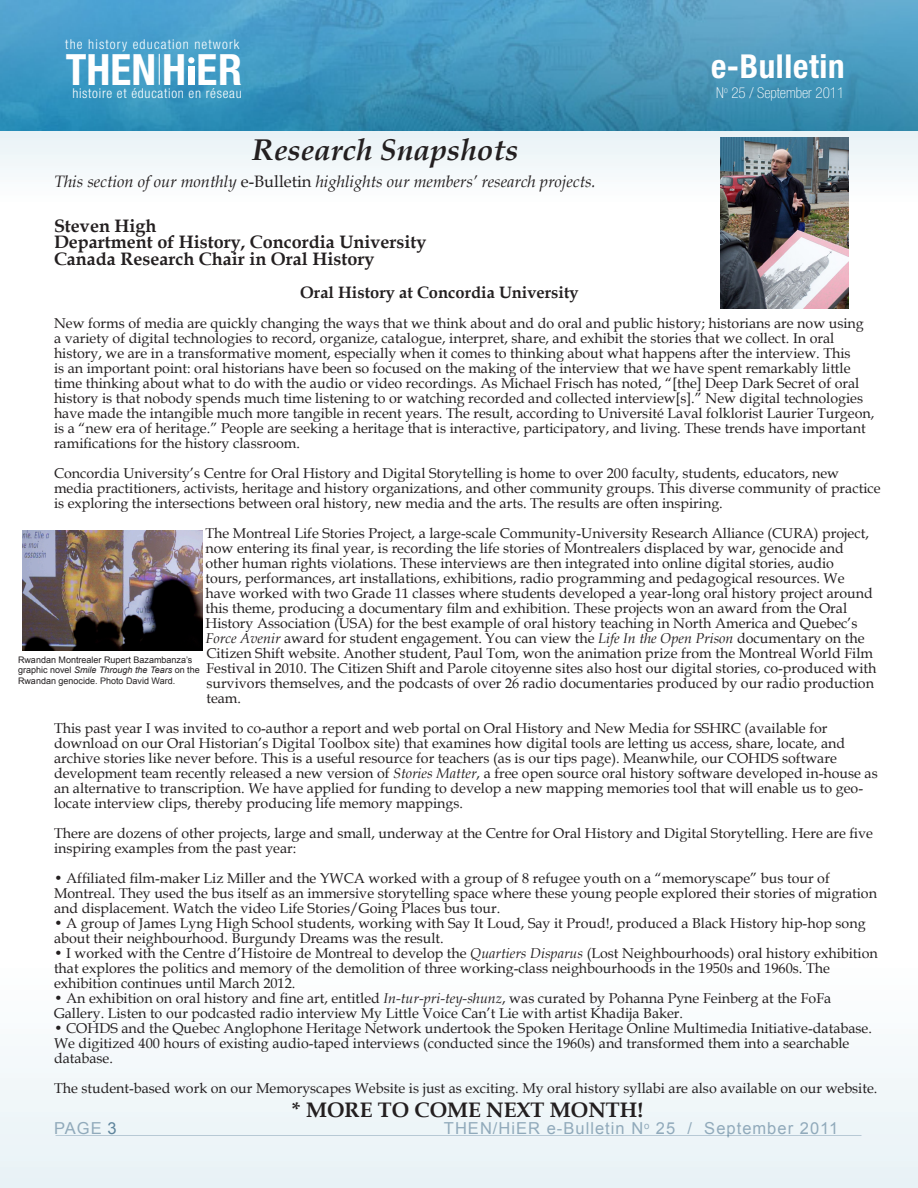
<style>
.page{position:relative;width:918px;height:1188px;background:#fff}
.page>*{position:absolute;margin:0;border:0;box-sizing:border-box;transform-origin:0 0}
.t1{font:700 condensed 43.2px "Helvetica Neue";color:#fff}
.t2{font:700 condensed 33px "Helvetica Neue";letter-spacing:.02em;color:#fff}
.t3{font:italic 700 30px "Book Antiqua";color:#231f20}
.t4{font:700 21px "Book Antiqua";color:#231f20}
.t5{font:700 18px "Book Antiqua";color:#231f20}
.t6{font:italic 16.5px "Book Antiqua";color:#231f20}
.t7{font:16.5px "Arial";letter-spacing:.06em;color:#91aabb}
.t8{font:700 16.5px "Book Antiqua";color:#231f20}
.t9{font:100 condensed 15px "Helvetica Neue";color:#fff}
.t10{font:14.25px/15px "Book Antiqua";color:#231f20}
.t11{font:300 condensed 13.65px "Helvetica Neue";letter-spacing:.05em;color:#fff}
.t12{font:300 condensed 13.65px "Helvetica Neue";letter-spacing:.07em;color:#fff}
.t13{font:9px "Arial";color:#231f20}
.t14{font:italic 9px "Arial";color:#231f20}
.s1{font-style:normal}
.s2{font-style:italic}
.s3{color:#5e849c}
</style>
<div class="page">
<div style="left:0;top:963px;width:918px;height:225px;background:#f3f8fa"></div>
<hr style="left:56px;top:1135px;width:805px;height:1px;background:#003b62">
<div style="left:0;top:130px;width:918px;height:72px;background:#f2f7f9"></div>
<img style="left:0;top:0;width:918px;height:130px">
<hr style="left:159px;top:54px;width:1px;height:31px;background:#fff">
<div style="left:188px;top:66px;width:6px;height:19px;background:#fff"></div>
<svg style="left:188px;top:57px;width:6px;height:6px"></svg>
<img style="left:720px;top:137px;width:128px;height:172px">
<img style="left:22px;top:530px;width:180px;height:120px">
<p class="t12" style="left:65px;top:36px;width:176px">the history education network</p>
<p class="t11" style="left:72px;top:86px;width:171px">histoire et éducation en réseau</p>
<h1 class="t1" style="left:66px;top:43px;width:178px">THENH ER</h1>
<h2 class="t2" style="left:711px;top:46px;width:135px">e-Bulletin</h2>
<p class="t9" style="left:716px;top:84px;width:129px">N<sup>o</sup> 25 / September 2011</p>
<p class="t3" style="left:253px;top:129px;width:267px">Research Snapshots</p>
<p class="t6" style="left:54px;top:170px;width:543px">This section of our monthly <span class="s1">e-Bulletin</span> highlights our members’ research projects.</p>
<p class="t5" style="left:54px;top:214px;width:104px">Steven High</p>
<p class="t5" style="left:54px;top:230px;width:374px">Department of History, Concordia University</p>
<p class="t5" style="left:54px;top:247px;width:322px">Canada Research Chair in Oral History</p>
<p class="t8" style="left:300px;top:281px;width:280px">Oral History at Concordia University</p>
<p class="t10" style="left:54px;top:315px;width:822px">New forms of media are quickly changing the ways that we think about and do oral and public history; historians are now using a variety of digital technologies to record, organize, catalogue, interpret, share, and exhibit the stories that we collect. In oral history, we are in a transformative moment, especially when it comes to thinking about what happens after the interview. This<br>is an important point: oral historians have been so focused on the making of the interview that we have spent remarkably little time thinking about what to do with the audio or video recordings. As Michael Frisch has noted, “[the] Deep Dark Secret of oral history is that nobody spends much time listening to or watching recorded and collected interview[s].” New digital technologies have made the intangible much more tangible in recent years. The result, according to Université Laval folklorist Laurier Turgeon, is a “new era of heritage.” People are seeking a heritage that is interactive, participatory, and living. These trends have important ramifications for the history classroom.</p>
<p class="t10" style="left:54px;top:465px;width:828px">Concordia University’s Centre for Oral History and Digital Storytelling is home to over 200 faculty, students, educators, new media practitioners, activists, heritage and history organizations, and other community groups. This diverse community of practice is exploring the intersections between oral history, new media and the arts. The results are often inspiring.</p>
<p class="t10" style="left:206px;top:525px;width:673px">The Montreal Life Stories Project, a large-scale Community-University Research Alliance (CURA) project, now entering its final year, is recording the life stories of Montrealers displaced by war, genocide and other human rights violations. These interviews are then integrated into online digital stories, audio<br>tours, performances, art installations, exhibitions, radio programming and pedagogical resources. We have worked with two Grade 11 classes where students developed a year-long oral history project around this theme, producing a documentary film and exhibition. These projects won an award from the Oral History Association (USA) for the best example of oral history teaching in North America and Quebec’s <span class="s2">Force Avenir</span> award for student engagement. You can view the <span class="s2">Life In the Open Prison</span> documentary on the Citizen Shift website. Another student, Paul Tom, won the animation prize from the Montreal World Film Festival in 2010. The Citizen Shift and Parole citoyenne sites also host our digital stories, co-produced with survivors themselves, and the podcasts of over 26 radio documentaries produced by our radio production team.</p>
<p class="t10" style="left:54px;top:720px;width:825px">This past year I was invited to co-author a report and web portal on Oral History and New Media for SSHRC (available for download on our Oral Historian’s Digital Toolbox site) that examines how digital tools are letting us access, share, locate, and archive stories like never before. This is a useful resource for teachers (as is our tips page). Meanwhile, our COHDS software development team recently released a new version of <span class="s2">Stories Matter</span>, a free open source oral history software developed in-house as an alternative to transcription. We have applied for funding to develop a new mapping memories tool that will enable us to geo&shy;locate interview clips, thereby producing life memory mappings.</p>
<p class="t10" style="left:54px;top:825px;width:821px">There are dozens of other projects, large and small, underway at the Centre for Oral History and Digital Storytelling. Here are five inspiring examples from the past year:</p>
<p class="t10" style="left:54px;top:870px;width:824px">• Affiliated film-maker Liz Miller and the YWCA worked with a group of 8 refugee youth on a “memoryscape” bus tour of<br>Montreal. They used the bus itself as an immersive storytelling space where these young people explored their stories of migration and displacement. Watch the video Life Stories/Going Places bus tour.</p>
<p class="t10" style="left:54px;top:915px;width:813px">• A group of James Lyng High School students, working with Say It Loud, Say it Proud!, produced a Black History hip-hop song about their neighbourhood. Burgundy Dreams was the result.</p>
<p class="t10" style="left:54px;top:945px;width:825px">• I worked with the Centre d’Histoire de Montreal to develop the <span class="s2">Quartiers Disparus</span> (Lost Neighbourhoods) oral history exhibition that explores the politics and memory of the demolition of three working-class neighbourhoods in the 1950s and 1960s. The exhibition continues until March 2012.</p>
<p class="t10" style="left:54px;top:990px;width:779px">• An exhibition on oral history and fine art, entitled <span class="s2">In-tur-pri-tey-shunz</span>, was curated by Pohanna Pyne Feinberg at the FoFa</p>
<p class="t10" style="left:54px;top:1005px;width:631px">Gallery. Listen to our podcasted radio interview My Little Voice Can’t Lie with artist Khadija Baker.</p>
<p class="t10" style="left:54px;top:1020px;width:819px">• COHDS and the Quebec Anglophone Heritage Network undertook the Spoken Heritage Online Multimedia Initiative-database.<br>We digitized 400 hours of existing audio-taped interviews (conducted since the 1960s) and transformed them into a searchable database.</p>
<p class="t10" style="left:54px;top:1080px;width:825px">The student-based work on our Memoryscapes Website is just as exciting. My oral history syllabi are also available on our website.</p>
<p class="t4" style="left:292px;top:1095px;width:353px">* MORE TO COME NEXT MONTH!</p>
<p class="t13" style="left:18px;top:654px;width:176px">Rwandan Montrealer Rupert Bazambanza’s</p>
<p class="t14" style="left:18px;top:664px;width:183px"><span class="s1">graphic novel</span> Smile Through the Tears <span class="s1">on the</span></p>
<p class="t13" style="left:18px;top:675px;width:159px">Rwandan genocide. Photo David Ward.</p>
<p class="t7" style="left:54px;top:1117px;width:64px">PAGE <span class="s3">3</span></p>
<p class="t7" style="left:444px;top:1117px;width:396px">THEN/HiER e-Bulletin N<sup>o</sup> 25 / September 2011</p>
</div>
